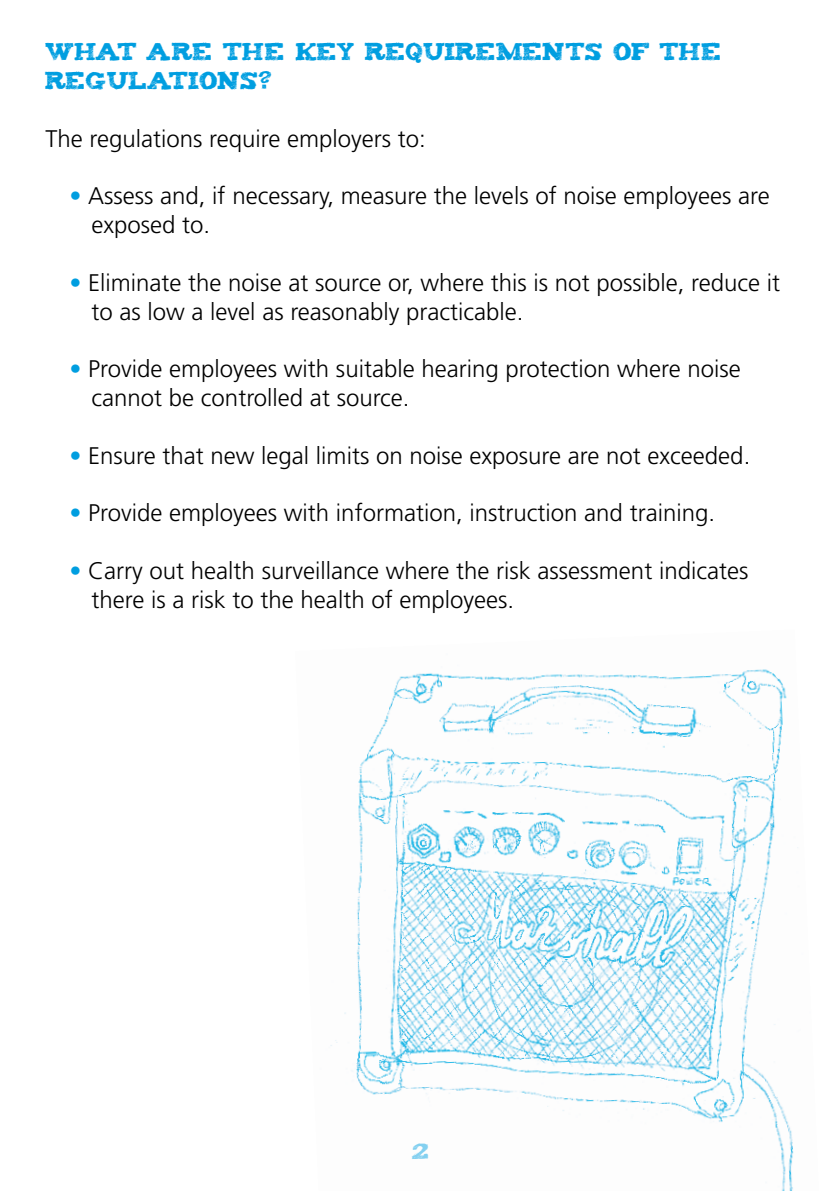
<style>
.page{position:relative;width:840px;height:1191px;background:#fff}
.page>*{position:absolute;margin:0;border:0;box-sizing:border-box;transform-origin:0 0}
.t1{font:300 24px/28.8px "Frutiger";color:#000}
.t2{font:20px/28.8px "Tiza";color:#009ee0}
.t3{font:18px "Tiza";color:#83d0f0}
.s1{color:#009ee0}
</style>
<div class="page">
<img style="left:330px;top:669px;width:468px;height:522px">
<p class="t2" style="left:45px;top:35px;width:677px">WHAT ARE THE KEY REQUIREMENTS OF THE<br>REGULATIONS?</p>
<p class="t1" style="left:45px;top:124px;width:382px">The regulations require employers to:</p>
<p class="t1" style="left:91px;top:182px;width:679px;text-indent:-22px"><span class="s1">•</span> Assess and, if necessary, measure the levels of noise employees are exposed to.</p>
<p class="t1" style="left:91px;top:268px;width:689px;text-indent:-22px"><span class="s1">•</span> Eliminate the noise at source or, where this is not possible, reduce it to as low a level as reasonably practicable.</p>
<p class="t1" style="left:91px;top:355px;width:650px;text-indent:-22px"><span class="s1">•</span> Provide employees with suitable hearing protection where noise cannot be controlled at source.</p>
<p class="t1" style="left:69px;top:441px;width:682px"><span class="s1">•</span> Ensure that new legal limits on noise exposure are not exceeded.</p>
<p class="t1" style="left:69px;top:499px;width:646px"><span class="s1">•</span> Provide employees with information, instruction and training.</p>
<p class="t1" style="left:91px;top:556px;width:658px;text-indent:-22px"><span class="s1">•</span> Carry out health surveillance where the risk assessment indicates there is a risk to the health of employees.</p>
<p class="t3" style="left:411px;top:1137px;width:19px">2</p>
</div>
